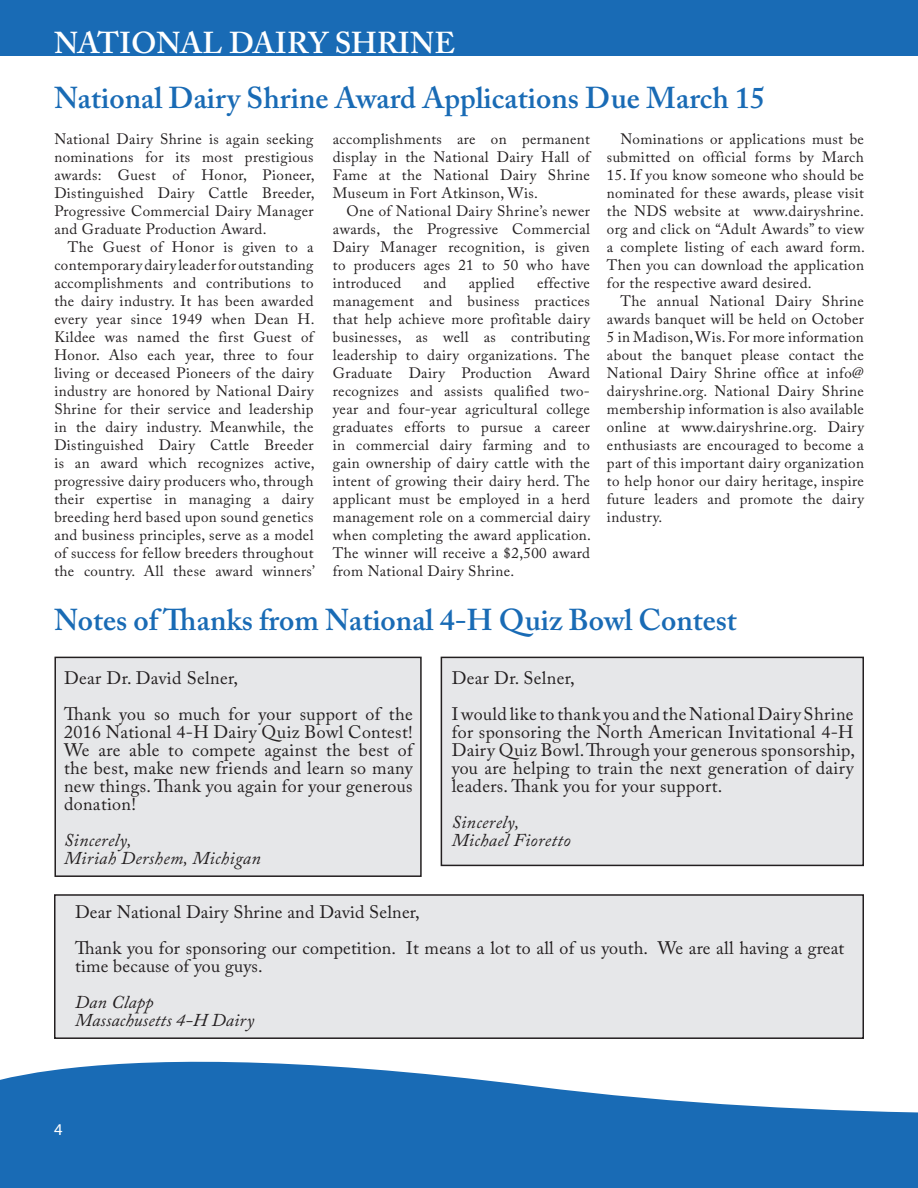
<style>
.page{position:relative;width:918px;height:1188px;background:#fff}
.page>*{position:absolute;margin:0;border:0;box-sizing:border-box;transform-origin:0 0}
.t1{font:600 30px "Adobe Caslon Pro";color:#196bb5}
.t2{font:600 30px "Adobe Caslon Pro";color:#fff}
.t3{font:18px/18px "Adobe Caslon Pro";letter-spacing:.02em;color:#231f20}
.t4{font:italic 18px/18px "Adobe Caslon Pro";letter-spacing:.02em;color:#231f20}
.t5{font:16.5px "Myriad Pro";color:#fff}
.t6{font:15px/18px "Adobe Caslon Pro";letter-spacing:.025em;color:#231f20;text-align:justify}
</style>
<div class="page">
<div style="left:0;top:0;width:918px;height:55px;background:#196bb5"></div>
<svg style="left:0;top:1061px;width:918px;height:127px;fill:#196bb5"></svg>
<div style="left:441px;top:657px;width:422px;height:208px;background:#e6e7e9"></div>
<div style="left:441px;top:657px;width:423px;height:209px;border:2px solid #231f20"></div>
<div style="left:55px;top:657px;width:366px;height:219px;background:#e6e7e9"></div>
<div style="left:54px;top:657px;width:368px;height:220px;border:2px solid #231f20"></div>
<div style="left:55px;top:895px;width:808px;height:143px;background:#e6e7e9"></div>
<div style="left:54px;top:894px;width:810px;height:145px;border:2px solid #231f20"></div>
<h1 class="t2" style="left:54px;top:25px;width:402px">NATIONAL DAIRY SHRINE</h1>
<h1 class="t1" style="left:54px;top:80px;width:713px">National Dairy Shrine Award Applications Due March 15</h1>
<p class="t6" style="left:54px;top:130px;width:262px">National Dairy Shrine is again seeking nominations for its most prestigious awards: Guest of Honor, Pioneer, Distinguished Dairy Cattle Breeder, Progressive Commercial Dairy Manager and Graduate Production Award.</p>
<p class="t6" style="left:54px;top:238px;width:262px;text-indent:14px">The Guest of Honor is given to a contemporary dairy leader for outstanding accomplishments and contributions to the dairy industry. It has been awarded every year since 1949 when Dean H.<br>Kildee was named the first Guest of Honor. Also each year, three to four living or deceased Pioneers of the dairy industry are honored by National Dairy Shrine for their service and leadership in the dairy industry. Meanwhile, the Distinguished Dairy Cattle Breeder is an award which recognizes active, progressive dairy producers who, through their expertise in managing a dairy breeding herd based upon sound genetics and business principles, serve as a model of success for fellow breeders throughout the country. All these award winners’</p>
<p class="t6" style="left:333px;top:130px;width:259px">accomplishments are on permanent display in the National Dairy Hall of Fame at the National Dairy Shrine Museum in Fort Atkinson, Wis.</p>
<p class="t6" style="left:333px;top:202px;width:259px;text-indent:14px">One of National Dairy Shrine’s newer awards, the Progressive Commercial Dairy Manager recognition, is given to producers ages 21 to 50 who have introduced</p>
<p class="t6" style="left:333px;top:274px;width:260px;text-indent:204px">effective management and business practices that help achieve more profitable dairy businesses, as well as contributing leadership to dairy organizations. The Graduate Dairy Production Award recognizes and assists qualified two&shy;year and four-year agricultural college graduates efforts to pursue a career in commercial dairy farming and to gain ownership of dairy cattle with the intent of growing their dairy herd. The applicant must be employed in a herd management role on a commercial dairy when completing the award application.<br>The winner will receive a $2,500 award from National Dairy Shrine.</p>
<p class="t6" style="left:423px;top:274px;width:24px">and</p>
<p class="t6" style="left:469px;top:274px;width:48px">applied</p>
<p class="t6" style="left:607px;top:130px;width:259px;text-align:right">Nominations or applications must be submitted on official forms by March</p>
<p class="t6" style="left:607px;top:166px;width:260px">15. If you know someone who should be nominated for these awards, please visit the NDS website at www.dairyshrine. org and click on “Adult Awards” to view a complete listing of each award form.<br>Then you can download the application for the respective award desired.</p>
<p class="t6" style="left:607px;top:292px;width:259px;text-indent:14px">The annual National Dairy Shrine awards banquet will be held on October 5 in Madison, Wis. For more information about the banquet please contact the National Dairy Shrine office at info@ dairyshrine.org. National Dairy Shrine membership information is also available online at www.dairyshrine.org. Dairy enthusiasts are encouraged to become a part of this important dairy organization to help honor our dairy heritage, inspire future leaders and promote the dairy industry.</p>
<h1 class="t1" style="left:54px;top:602px;width:684px">Notes of Thanks from National 4-H Quiz Bowl Contest</h1>
<p class="t3" style="left:64px;top:660px;width:350px;line-height:36px">Dear Dr. David Selner,<br>Thank you so much for your support of the</p>
<p class="t3" style="left:64px;top:723px;width:350px;text-align:justify">2016 National 4-H Dairy Quiz Bowl Contest!<br>We are able to compete against the best of the best, make new friends and learn so many new things. Thank you again for your generous donation!</p>
<p class="t4" style="left:64px;top:831px;width:198px">Sincerely,<br>Miriah Dershem, Michigan</p>
<p class="t3" style="left:452px;top:660px;width:403px;line-height:36px">Dear Dr. Selner,<br>I would like to thank you and the National Dairy Shrine</p>
<p class="t3" style="left:452px;top:723px;width:405px;text-align:justify">for sponsoring the North American Invitational 4-H Dairy Quiz Bowl. Through your generous sponsorship, you are helping to train the next generation of dairy leaders. Thank you for your support.</p>
<p class="t4" style="left:452px;top:813px;width:120px">Sincerely,<br>Michael Fioretto</p>
<p class="t3" style="left:75px;top:894px;width:771px;line-height:36px">Dear National Dairy Shrine and David Selner,<br>Thank you for sponsoring our competition. It means a lot to all of us youth. We are all having a great</p>
<p class="t3" style="left:75px;top:957px;width:189px">time because of you guys.</p>
<p class="t4" style="left:75px;top:993px;width:180px">Dan Clapp<br>Massachusetts 4-H Dairy</p>
<p class="t5" style="left:54px;top:1119px;width:10px">4</p>
</div>
